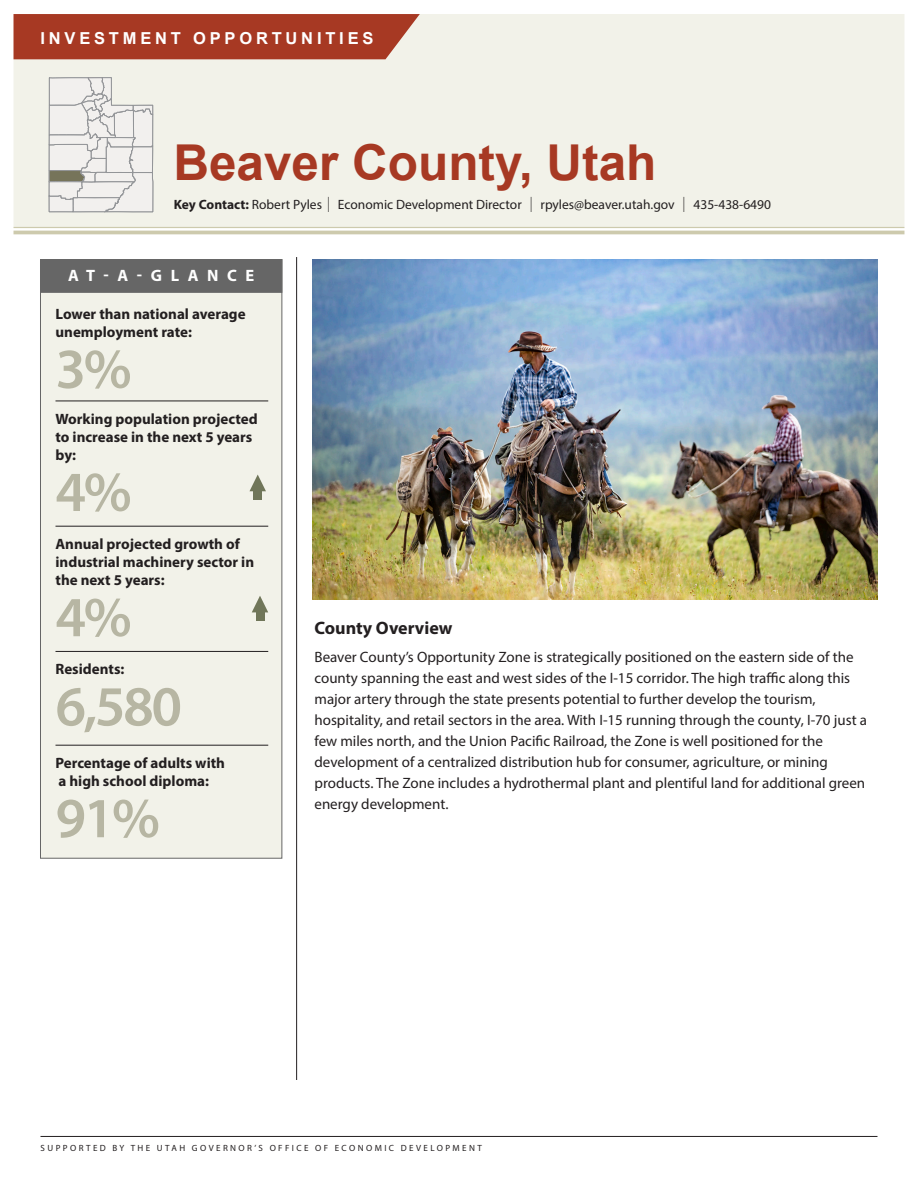
<style>
.page{position:relative;width:918px;height:1188px;background:#fff}
.page>*{position:absolute;margin:0;border:0;box-sizing:border-box;transform-origin:0 0}
.t1{font:600 57px "Myriad Pro";color:#b7b6a3}
.t2{font:700 49.5px "Arial";color:#a73923}
.t3{font:700 18px "Myriad Pro";color:#231f20}
.t4{font:700 16.5px "Arial";letter-spacing:.23em;color:#fff}
.t5{font:700 16.5px "Myriad Pro";letter-spacing:.52em;color:#fff}
.t6{font:15px/21px "Myriad Pro";color:#231f20}
.t7{font:700 15px/18px "Myriad Pro";color:#231f20}
.t8{font:13.5px "Myriad Pro";color:#231f20}
.t9{font:9px "Myriad Pro";letter-spacing:.27em;color:#231f20}
.s1{font-weight:700}
.s2{font-size:22.35px}
</style>
<div class="page">
<hr style="left:296px;top:257px;width:1px;height:823px;background:#231f20">
<div style="left:40px;top:259px;width:242px;height:600px;background:#f2f2e9;border:1px solid #666"></div>
<img style="left:313px;top:259px;width:565px;height:340px">
<hr style="left:56px;top:401px;width:212px;height:1px;background:#231f20">
<hr style="left:56px;top:526px;width:212px;height:1px;background:#231f20">
<hr style="left:56px;top:651px;width:212px;height:1px;background:#231f20">
<hr style="left:56px;top:745px;width:212px;height:1px;background:#231f20">
<div style="left:40px;top:259px;width:242px;height:34px;background:#666;border:1px solid #666"></div>
<hr style="left:40px;top:1136px;width:838px;height:1px;background:#231f20">
<svg style="left:249px;top:475px;width:17px;height:16px"></svg>
<div style="left:253px;top:488px;width:9px;height:12px;background:#707659"></div>
<svg style="left:252px;top:596px;width:16px;height:16px"></svg>
<div style="left:256px;top:609px;width:8px;height:12px;background:#707659"></div>
<svg style="left:13px;top:14px;width:892px;height:221px;background:#e9dfd5"></svg>
<p class="t4" style="left:40px;top:27px;width:334px">INVESTMENT OPPORTUNITIES</p>
<p class="t2" style="left:173px;top:130px;width:485px">Beaver County, Utah</p>
<p class="t8" style="left:174px;top:196px;width:599px"><span class="s1">Key Contact:</span> Robert Pyles <span class="s2">I</span> Economic Development Director <span class="s2">I</span> rpyles@beaver.utah.gov <span class="s2">I</span> 435-438-6490</p>
<p class="t5" style="left:68px;top:265px;width:188px">AT-A-GLANCE</p>
<p class="t7" style="left:56px;top:304px;width:192px">Lower than national average unemployment rate:</p>
<p class="t1" style="left:56px;top:333px;width:78px">3%</p>
<p class="t7" style="left:56px;top:409px;width:204px">Working population projected to increase in the next 5 years by:</p>
<p class="t1" style="left:56px;top:456px;width:78px">4%</p>
<p class="t7" style="left:56px;top:535px;width:200px">Annual projected growth of industrial machinery sector in the next 5 years:</p>
<p class="t1" style="left:56px;top:581px;width:78px">4%</p>
<p class="t7" style="left:56px;top:660px;width:70px">Residents:</p>
<p class="t1" style="left:56px;top:670px;width:128px">6,580</p>
<p class="t7" style="left:56px;top:754px;width:171px">Percentage of adults with</p>
<p class="t7" style="left:59px;top:772px;width:152px">a high school diploma:</p>
<p class="t1" style="left:56px;top:782px;width:106px">91%</p>
<p class="t3" style="left:314px;top:616px;width:139px">County Overview</p>
<p class="t6" style="left:314px;top:646px;width:554px">Beaver County’s Opportunity Zone is strategically positioned on the eastern side of the county spanning the east and west sides of the I-15 corridor. The high traffic along this major artery through the state presents potential to further develop the tourism, hospitality, and retail sectors in the area. With I-15 running through the county, I-70 just a few miles north, and the Union Pacific Railroad, the Zone is well positioned for the development of a centralized distribution hub for consumer, agriculture, or mining products. The Zone includes a hydrothermal plant and plentiful land for additional green energy development.</p>
<p class="t9" style="left:41px;top:1143px;width:443px">SUPPORTED BY THE UTAH GOVERNOR’S OFFICE OF ECONOMIC DEVELOPMENT</p>
</div>
